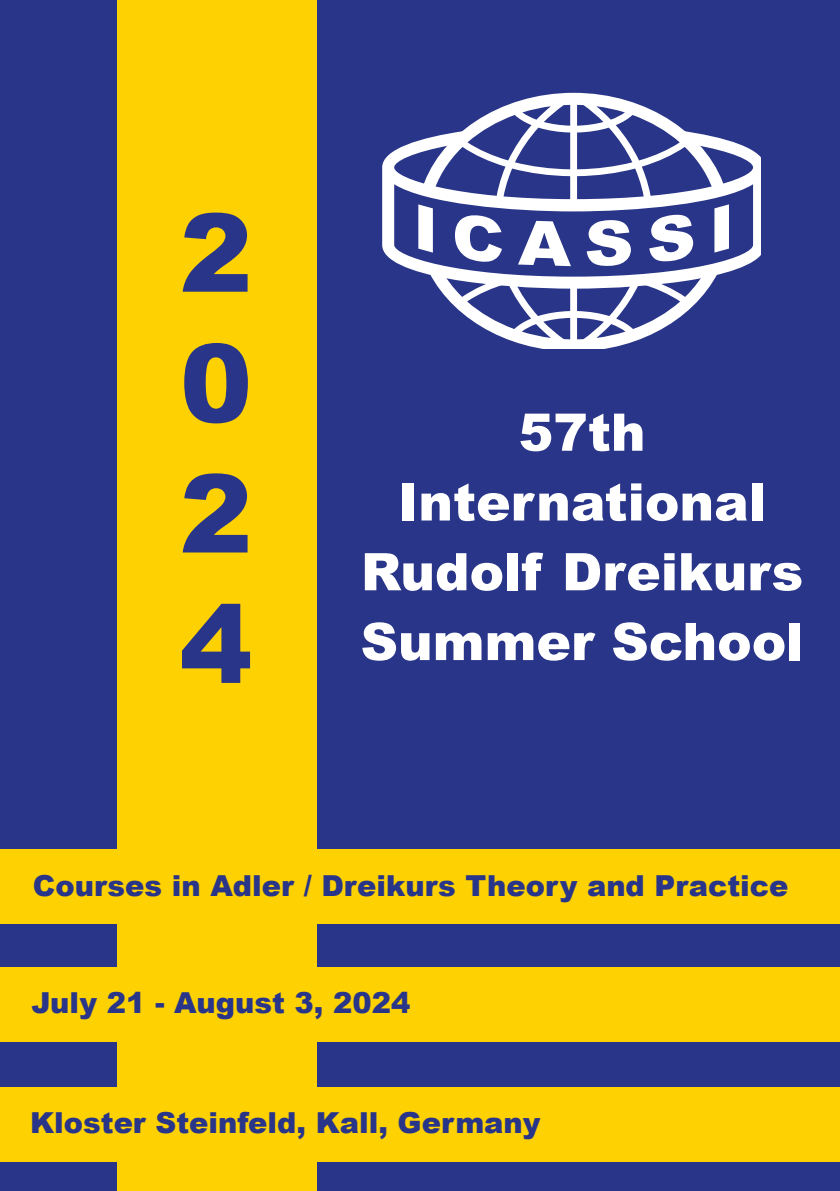
<style>
.page{position:relative;width:840px;height:1191px;background:#fff}
.page>*{position:absolute;margin:0;border:0;box-sizing:border-box;transform-origin:0 0}
.t1{font:900 108.6px/130.4px "Arial";color:#293588;text-align:justify}
.t2{font:700 99.6px/131.6px "Futura";color:#2e3c9f;text-align:justify}
.t3{font:700 53.8px/71.8px "Futura";color:#fff;text-align:center}
.t4{font:900 51.8px/69.8px "Arial";color:#fff;text-align:center}
.t5{font:700 29.8px "Futura";color:#2e3c9f}
.t6{font:900 29px "Arial";color:#293588}
</style>
<div class="page">
<div style="left:0;top:0;width:839px;height:1191px;background:#293588"></div>
<div style="left:117px;top:0;width:199px;height:1191px;background:#fed102"></div>
<div style="left:0;top:849px;width:839px;height:74px;background:#fed102"></div>
<div style="left:0;top:967px;width:839px;height:74px;background:#fed102"></div>
<div style="left:0;top:1087px;width:839px;height:74px;background:#fed102"></div>
<svg style="left:382px;top:140px;width:378px;height:132px"></svg>
<svg style="left:418px;top:93px;width:310px;height:255px"></svg>
<h2 class="t2" style="left:182px;top:183px;width:70px">2<br>0<br>2<br>4</h2>
<h1 class="t1" style="left:180px;top:183px;width:74px">2<br>0<br>2<br>4</h1>
<h3 class="t3" style="left:356px;top:395px;width:451px">57<sup>th<br></sup>International<br>Rudolf Dreikurs<br>Summer School</h3>
<h3 class="t4" style="left:360px;top:395px;width:444px">57th<br>International<br>Rudolf Dreikurs<br>Summer School</h3>
<p class="t5" style="left:31px;top:866px;width:764px">Courses in Adler / Dreikurs Theory and Practice</p>
<p class="t6" style="left:33px;top:864px;width:756px">Courses in Adler / Dreikurs Theory and Practice</p>
<p class="t5" style="left:219px;top:981px;width:202px">gust , 2024</p>
<p class="t6" style="left:31px;top:981px;width:380px">July 21 - August 3, 2024</p>
<p class="t5" style="left:187px;top:1103px;width:364px">einfe d Kall, Germany</p>
<p class="t6" style="left:30px;top:1101px;width:511px">Kloster Steinfeld, Kall, Germany</p>
</div>
